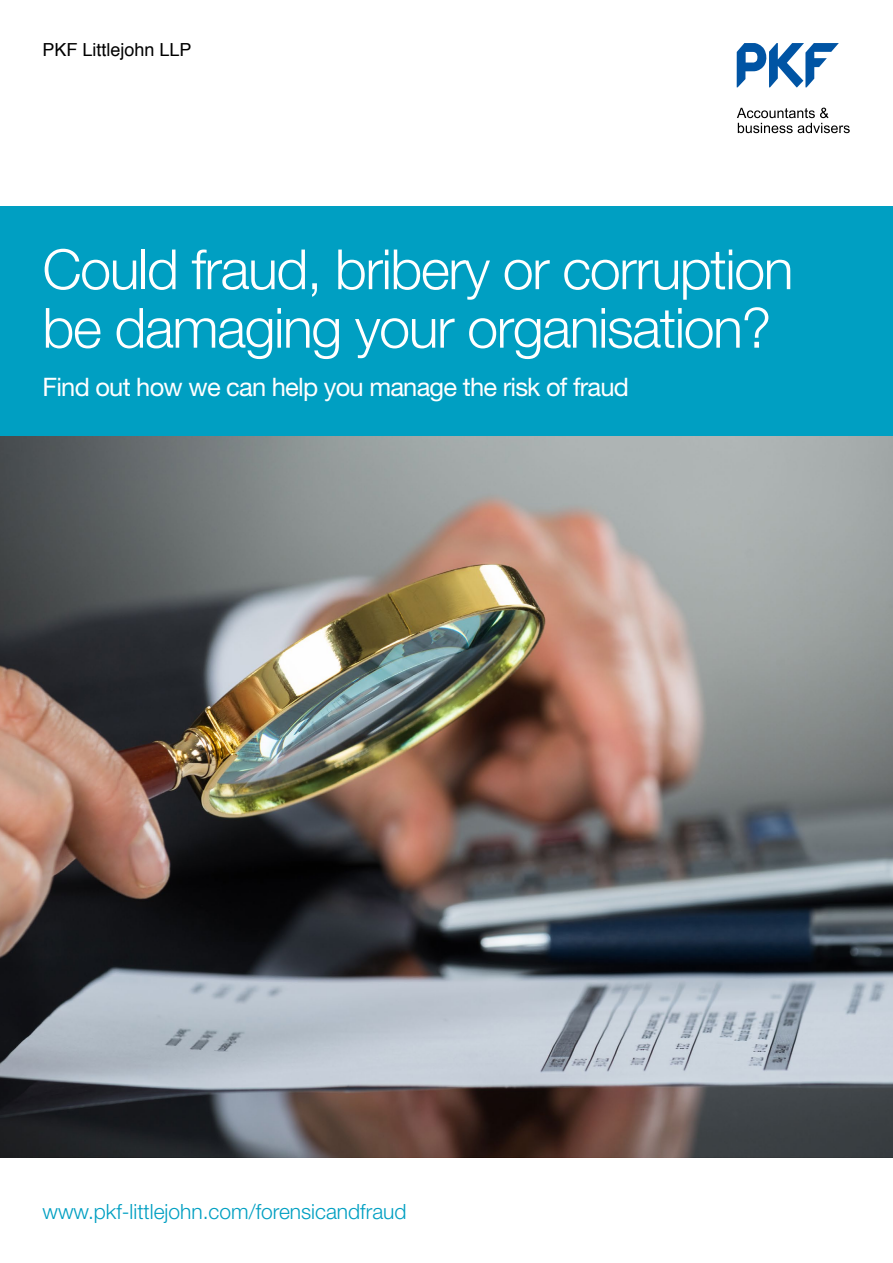
<style>
.page{position:relative;width:893px;height:1263px;background:#fff}
.page>*{position:absolute;margin:0;border:0;box-sizing:border-box;transform-origin:0 0}
.t1{font:300 55.5px/58.5px "Helvetica Neue";letter-spacing:-.025em;color:#fff}
.t2{font:25.5px "Helvetica Neue LT Std";letter-spacing:-.03em;color:#fff}
.t3{font:300 21px "Helvetica Neue LT Std";color:#009fc2}
.t4{font:18px "Helvetica";color:#000}
</style>
<div class="page">
<div style="left:0;top:206px;width:893px;height:230px;background:#009fc2"></div>
<svg style="left:737px;top:108px;width:113px;height:25px"></svg>
<svg style="left:737px;top:43px;width:102px;height:44px"></svg>
<img style="left:0;top:436px;width:893px;height:721px">
<p class="t4" style="left:43px;top:36px;width:151px">PKF Littlejohn LLP</p>
<p class="t1" style="left:43px;top:236px;width:752px">Could fraud, bribery or corruption be damaging your organisation?</p>
<p class="t2" style="left:43px;top:372px;width:588px">Find out how we can help you manage the risk of fraud</p>
<p class="t3" style="left:43px;top:1198px;width:366px">www.pkf-littlejohn.com/forensicandfraud</p>
</div>
